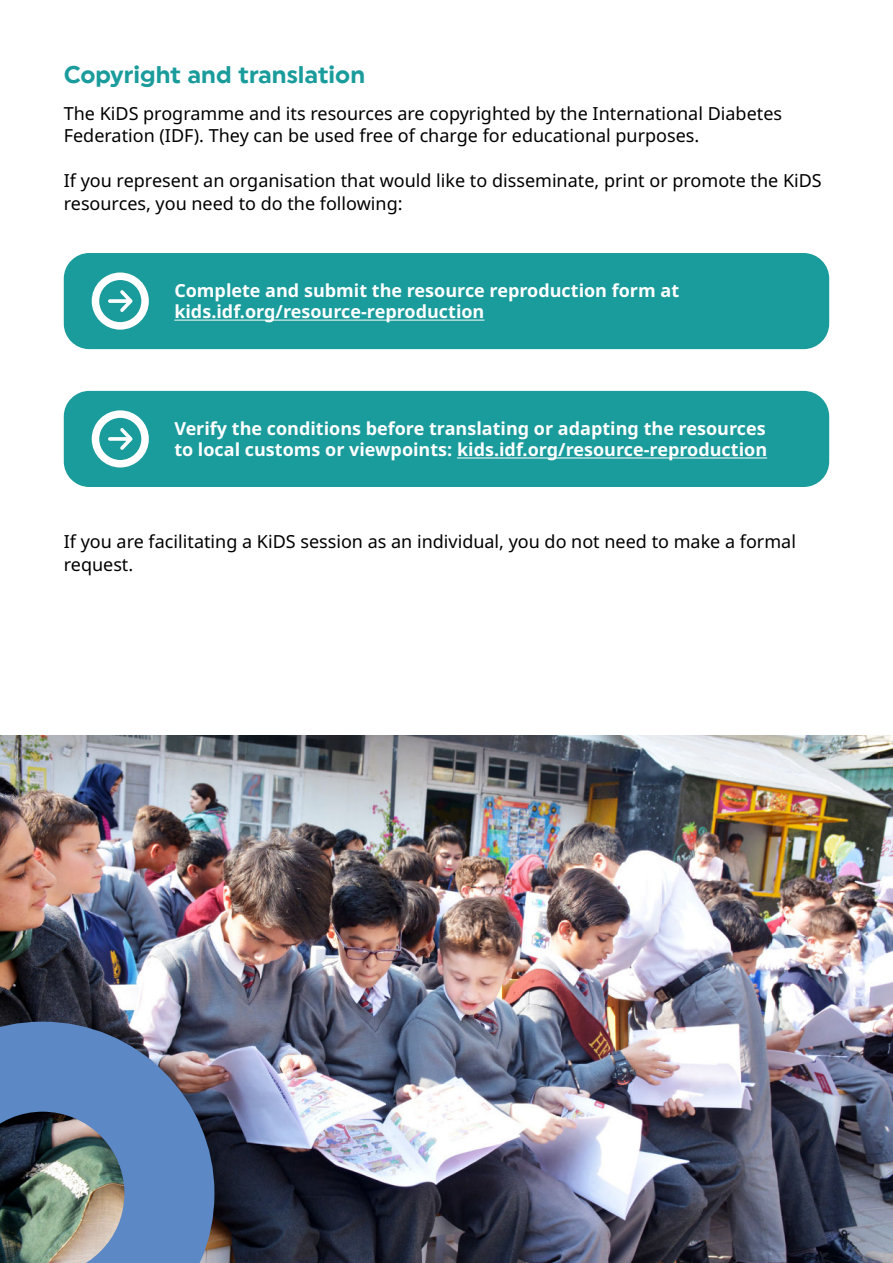
<style>
.page{position:relative;width:893px;height:1263px;background:#fff}
.page>*{position:absolute;margin:0;border:0;box-sizing:border-box;transform-origin:0 0}
.t1{font:24px "Uniform Regular 2";color:#1a9b9c}
.t2{font:18px/22.5px "Noto Sans";color:#000}
.t3{font:700 18px/21.6px "Noto Sans";color:#fff}
</style>
<div class="page">
<img style="left:0;top:736px;width:893px;height:527px">
<div style="left:64px;top:253px;width:765px;height:96px;background:#1a9b9c;border-radius:26px"></div>
<hr style="left:174px;top:320px;width:310px;height:1px;background:#fff">
<div style="left:92px;top:272px;width:57px;height:58px;border:8px solid #fff;border-radius:50%"></div>
<svg style="left:108px;top:290px;width:25px;height:22px"></svg>
<div style="left:64px;top:391px;width:765px;height:96px;background:#1a9b9c;border-radius:26px"></div>
<hr style="left:457px;top:457px;width:310px;height:1px;background:#fff">
<div style="left:92px;top:410px;width:57px;height:57px;border:8px solid #fff;border-radius:50%"></div>
<svg style="left:108px;top:428px;width:25px;height:22px"></svg>
<img style="left:0;top:1022px;width:214px;height:241px">
<h1 class="t1" style="left:64px;top:64px;width:303px">Copyright and translation</h1>
<p class="t2" style="left:64px;top:102px;width:720px">The KiDS programme and its resources are copyrighted by the International Diabetes<br>Federation (IDF). They can be used free of charge for educational purposes.</p>
<p class="t2" style="left:64px;top:170px;width:759px">If you represent an organisation that would like to disseminate, print or promote the KiDS resources, you need to do the following:</p>
<p class="t3" style="left:174px;top:281px;width:506px">Complete and submit the resource reproduction form at kids.idf.org/resource-reproduction</p>
<p class="t3" style="left:174px;top:419px;width:594px">Verify the conditions before translating or adapting the resources to local customs or viewpoints: kids.idf.org/resource-reproduction</p>
<p class="t2" style="left:64px;top:530px;width:734px">If you are facilitating a KiDS session as an individual, you do not need to make a formal request.</p>
</div>
